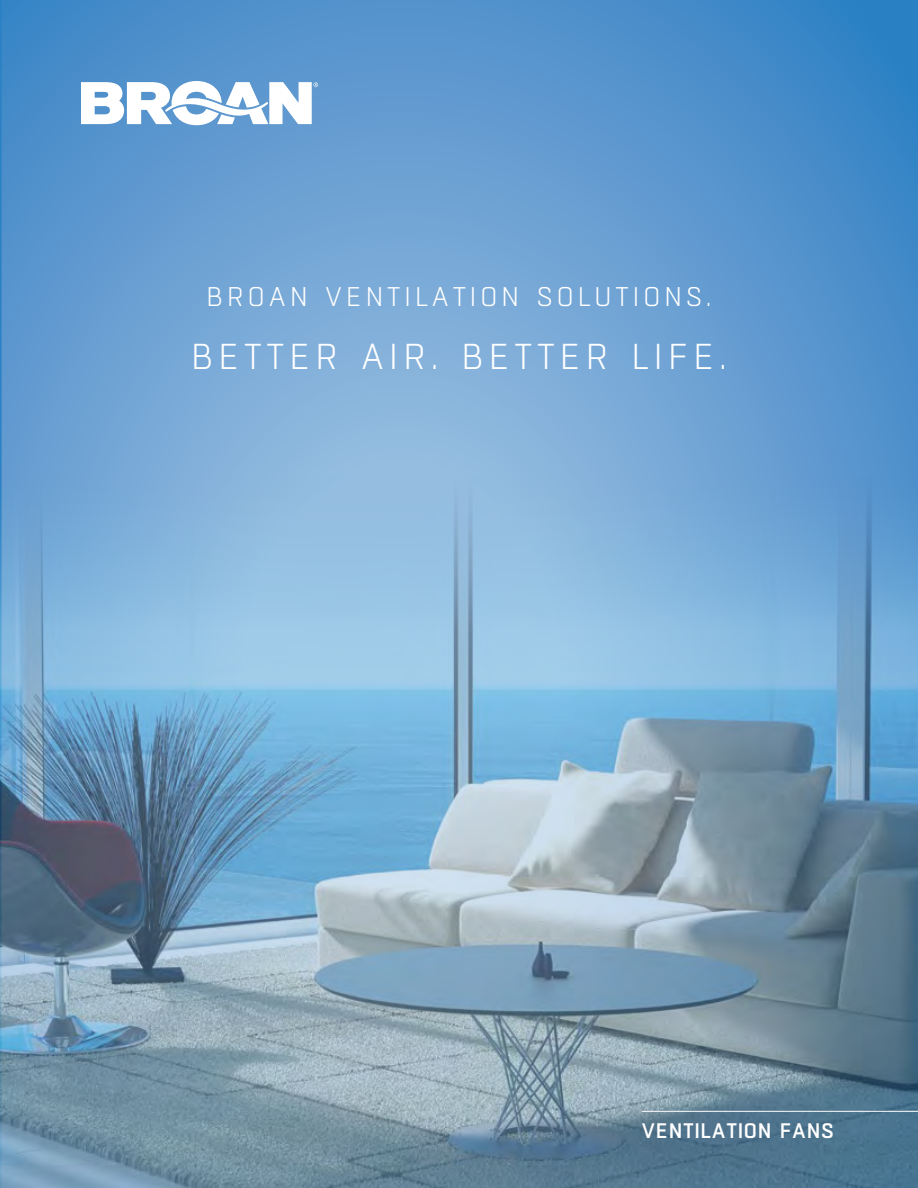
<style>
.page{position:relative;width:918px;height:1188px;background:#fff}
.page>*{position:absolute;margin:0;border:0;box-sizing:border-box;transform-origin:0 0}
.t1{font:300 36px "Boxed";letter-spacing:.13em;color:#fff}
.t2{font:300 27px "Boxed";letter-spacing:.13em;color:#fff}
.t3{font:500 21px "Boxed";letter-spacing:.03em;color:#fff}
</style>
<div class="page">
<svg style="left:0;top:0;width:918px;height:301px;background:#5896cd"></svg>
<img style="left:0;top:301px;width:918px;height:887px">
<svg style="left:81px;top:81px;width:237px;height:44px"></svg>
<hr style="left:642px;top:1111px;width:276px;height:1px;background:#fff">
<p class="t2" style="left:206px;top:280px;width:507px">BROAN VENTILATION SOLUTIONS.</p>
<h1 class="t1" style="left:191px;top:334px;width:538px">BETTER AIR. BETTER LIFE.</h1>
<p class="t3" style="left:642px;top:1118px;width:194px">VENTILATION FANS</p>
</div>
